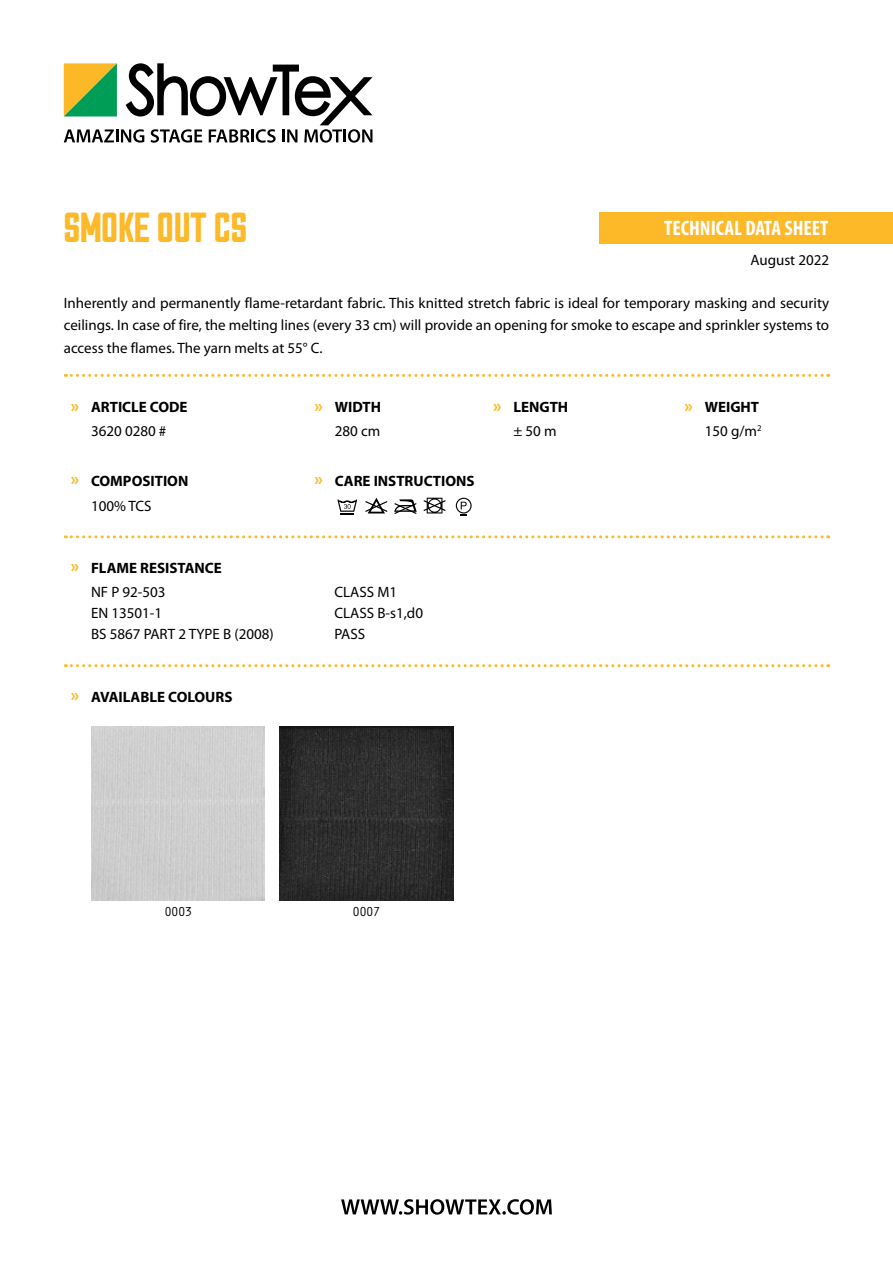
<style>
.page{position:relative;width:893px;height:1263px;background:#fff}
.page>*{position:absolute;margin:0;border:0;box-sizing:border-box;transform-origin:0 0}
.t1{font:42px "Sullivan Show Tex";color:#fdb927}
.t2{font:700 condensed 21px "Myriad Pro";color:#fff}
.t3{font:15px/22.5px "Myriad Pro";color:#000;text-align:justify}
.t4{font:700 15px/23.7px "Myriad Pro";color:#000}
.t5{font:13.5px "Orator Std";letter-spacing:-.1em;color:#000}
.s1{font-size:18px;color:#fdb927}
.s2{font-weight:400}
</style>
<div class="page">
<svg style="left:64px;top:63px;width:308px;height:80px"></svg>
<svg style="left:341px;top:1199px;width:211px;height:16px"></svg>
<div style="left:600px;top:212px;width:293px;height:31px;background:#fdb927"></div>
<svg style="left:337px;top:499px;width:20px;height:15px"></svg>
<svg style="left:365px;top:498px;width:22px;height:15px"></svg>
<svg style="left:394px;top:498px;width:52px;height:16px"></svg>
<svg style="left:456px;top:498px;width:16px;height:17px"></svg>
<div style="left:92px;top:727px;width:173px;height:173px;background:#cecece"></div>
<img style="left:280px;top:727px;width:173px;height:173px">
<svg style="left:65px;top:374px;width:764px;height:3px"></svg>
<svg style="left:65px;top:535px;width:764px;height:3px"></svg>
<svg style="left:65px;top:664px;width:764px;height:3px"></svg>
<h1 class="t1" style="left:64px;top:205px;width:185px">SMOKE OUT CS</h1>
<h2 class="t2" style="left:664px;top:215px;width:166px">TECHNICAL DATA SHEET</h2>
<p class="t3" style="left:750px;top:248px;width:80px">August 2022</p>
<p class="t3" style="left:64px;top:291px;width:767px">Inherently and permanently flame-retardant fabric. This knitted stretch fabric is ideal for temporary masking and security ceilings. In case of fire, the melting lines (every 33 cm) will provide an opening for smoke to escape and sprinkler systems to access the flames. The yarn melts at 55° C.</p>
<p class="t4" style="left:71px;top:395px;width:118px"><span class="s1">»</span> ARTICLE CODE</p>
<p class="t4" style="left:314px;top:395px;width:68px"><span class="s1">»</span> WIDTH</p>
<p class="t4" style="left:493px;top:395px;width:77px"><span class="s1">»</span> LENGTH</p>
<p class="t4" style="left:684px;top:395px;width:76px"><span class="s1">»</span> WEIGHT</p>
<p class="t3" style="left:91px;top:419px;width:77px">3620 0280 #</p>
<p class="t3" style="left:335px;top:419px;width:47px">280 cm</p>
<p class="t3" style="left:513px;top:419px;width:45px">± 50 m</p>
<p class="t3" style="left:705px;top:419px;width:58px">150 g/m<sup>2</sup></p>
<p class="t4" style="left:71px;top:468px;width:119px"><span class="s1">»</span> COMPOSITION</p>
<p class="t4" style="left:314px;top:468px;width:162px"><span class="s1">»</span> CARE INSTRUCTIONS</p>
<p class="t3" style="left:91px;top:494px;width:62px">100% TCS</p>
<p class="t4" style="left:91px;top:556px;width:132px;text-indent:-20px"><span class="s1">»</span> FLAME RESISTANCE<br><span class="s2">NF P 92-503</span></p>
<p class="t3" style="left:334px;top:580px;width:64px">CLASS M1</p>
<p class="t3" style="left:91px;top:602px;width:73px">EN 13501-1</p>
<p class="t3" style="left:334px;top:602px;width:90px">CLASS B-s1,d0</p>
<p class="t3" style="left:91px;top:623px;width:184px">BS 5867 PART 2 TYPE B (2008)</p>
<p class="t3" style="left:334px;top:623px;width:32px">PASS</p>
<p class="t4" style="left:71px;top:685px;width:163px"><span class="s1">»</span> AVAILABLE COLOURS</p>
<p class="t5" style="left:164px;top:902px;width:30px">0003</p>
<p class="t5" style="left:352px;top:902px;width:30px">0007</p>
</div>
